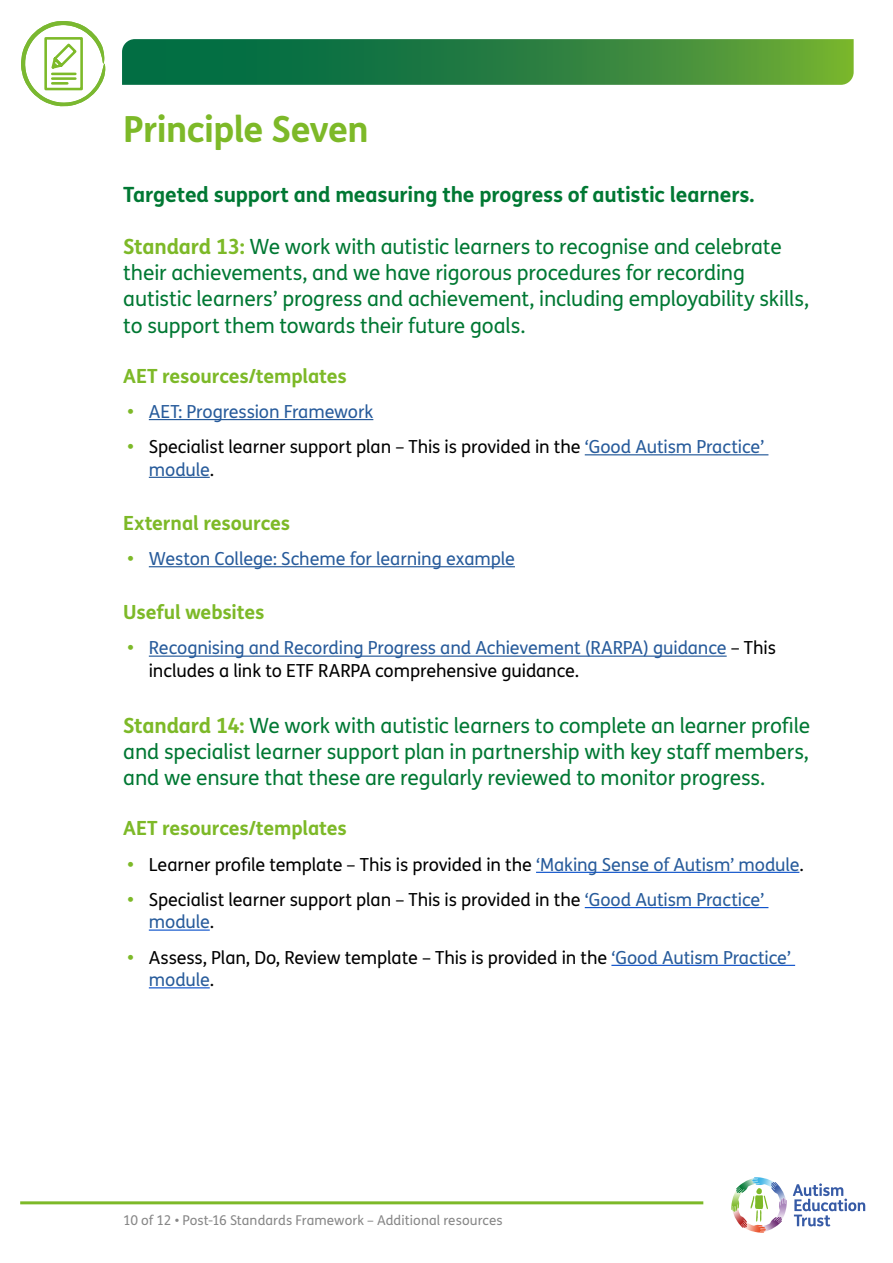
<style>
.page{position:relative;width:893px;height:1263px;background:#fff}
.page>*{position:absolute;margin:0;border:0;box-sizing:border-box;transform-origin:0 0}
.AET_Section_title{font:700 36px "FS Me";letter-spacing:-.02em;color:#7db928}
.AET_Paragraph_title{font:21px/26.2px "FS Me";letter-spacing:-.01em;color:#007833}
.AET_Paragraph_title-2{font:700 21px "FS Me";letter-spacing:-.01em;color:#007833}
.AET_principles_heade{font:700 19.5px "FS Me";letter-spacing:-.01em;color:#7db928}
.t1{font:18px/22.5px "FS Me";letter-spacing:-.005em;color:#000}
.t2{font:18px/22.5px "FS Me";letter-spacing:-.01em;color:#275b9b}
.t3{font:13.5px "FS Me";letter-spacing:.005em;color:#878787}
.s1{font-weight:700;color:#7db928}
.s2{color:#275b9b}
.s3{color:#000}
</style>
<div class="page">
<hr style="left:20px;top:1201px;width:683px;height:3px;background:#7db928">
<svg style="left:122px;top:39px;width:732px;height:46px;background:#2c8340"></svg>
<svg style="left:21px;top:21px;width:84px;height:85px"></svg>
<svg style="left:793px;top:1183px;width:72px;height:43px"></svg>
<svg style="left:731px;top:1177px;width:52px;height:55px"></svg>
<hr style="left:149px;top:419px;width:224px;height:1px;background:#275b9b">
<hr style="left:585px;top:454px;width:183px;height:1px;background:#275b9b">
<hr style="left:149px;top:477px;width:61px;height:1px;background:#275b9b">
<hr style="left:149px;top:566px;width:366px;height:1px;background:#275b9b">
<hr style="left:149px;top:655px;width:578px;height:2px;background:#275b9b">
<hr style="left:536px;top:872px;width:263px;height:1px;background:#15c">
<hr style="left:585px;top:907px;width:183px;height:1px;background:#15c">
<hr style="left:149px;top:929px;width:61px;height:2px;background:#15c">
<hr style="left:611px;top:965px;width:184px;height:1px;background:#15c">
<hr style="left:149px;top:987px;width:61px;height:1px;background:#15c">
<p class="AET_Section_title" style="left:123px;top:101px;width:247px">Principle Seven</p>
<p class="AET_Paragraph_title-2" style="left:123px;top:178px;width:633px">Targeted support and measuring the progress of autistic learners.</p>
<p class="AET_Paragraph_title" style="left:123px;top:233px;width:687px"><span class="s1">Standard 13:</span> We work with autistic learners to recognise and celebrate their achievements, and we have rigorous procedures for recording autistic learners’ progress and achievement, including employability skills, to support them towards their future goals.</p>
<p class="AET_principles_heade" style="left:123px;top:360px;width:225px">AET resources/templates</p>
<p class="t2" style="left:128px;top:400px;width:247px"><span class="s1">•</span> AET: Progression Framework</p>
<p class="t1" style="left:149px;top:435px;width:617px;text-indent:-21px"><span class="s1">•</span> Specialist learner support plan – This is provided in the <span class="s2">‘Good Autism Practice’ module</span>.</p>
<p class="AET_principles_heade" style="left:123px;top:508px;width:168px">External resources</p>
<p class="t2" style="left:128px;top:547px;width:389px"><span class="s1">•</span> Weston College: Scheme for learning example</p>
<p class="AET_principles_heade" style="left:123px;top:597px;width:143px">Useful websites</p>
<p class="t2" style="left:149px;top:636px;width:629px;text-indent:-21px"><span class="s1">•</span> Recognising and Recording Progress and Achievement (RARPA) guidance <span class="s3">– This includes a link to ETF RARPA comprehensive guidance.</span></p>
<p class="AET_Paragraph_title" style="left:123px;top:712px;width:688px;text-align:justify"><span class="s1">Standard 14:</span> We work with autistic learners to complete an learner profile and specialist learner support plan in partnership with key staff members, and we ensure that these are regularly reviewed to monitor progress.</p>
<p class="AET_principles_heade" style="left:123px;top:813px;width:225px">AET resources/templates</p>
<p class="t1" style="left:128px;top:853px;width:678px"><span class="s1">•</span> Learner profile template – This is provided in the <span class="s2">‘Making Sense of Autism’ module</span>.</p>
<p class="t1" style="left:149px;top:888px;width:617px;text-indent:-21px"><span class="s1">•</span> Specialist learner support plan – This is provided in the <span class="s2">‘Good Autism Practice’ module</span>.</p>
<p class="t1" style="left:149px;top:946px;width:644px;text-indent:-21px"><span class="s1">•</span> Assess, Plan, Do, Review template – This is provided in the <span class="s2">‘Good Autism Practice’ module</span>.</p>
<p class="t3" style="left:123px;top:1211px;width:381px">10 of 12 • Post-16 Standards Framework – Additional resources</p>
</div>
